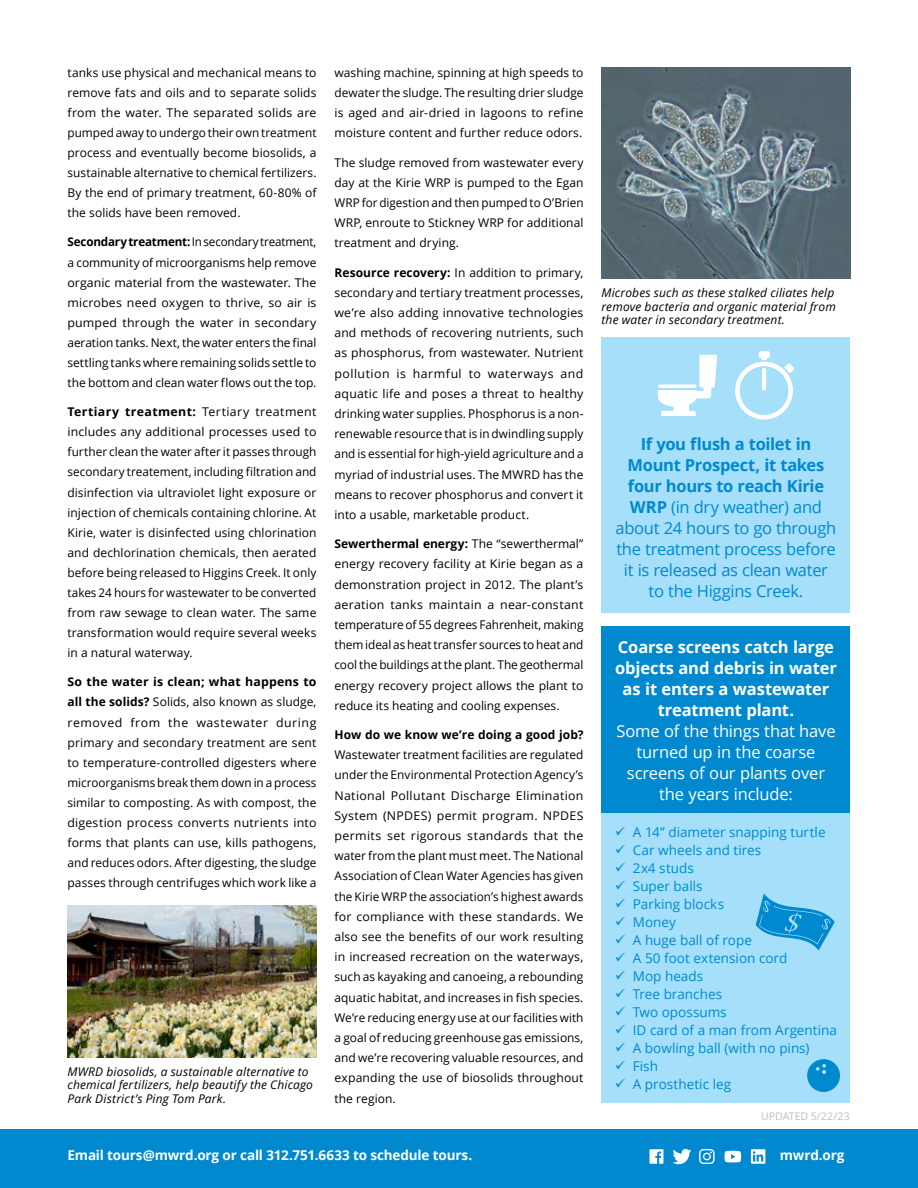
<style>
.page{position:relative;width:918px;height:1188px;background:#fff}
.page>*{position:absolute;margin:0;border:0;box-sizing:border-box;transform-origin:0 0}
.t1{font:16.5px/21px "Open Sans";letter-spacing:-.02em;color:#0089cf;text-align:center}
.t2{font:700 16.5px/21px "Open Sans";letter-spacing:-.01em;color:#fff;text-align:center}
.t3{font:13.5px/18px "Open Sans";color:#0089cf}
.t4{font:700 13.5px "Open Sans";letter-spacing:-.01em;color:#fff}
.t5{font:12px/20.2px "Open Sans";letter-spacing:.005em;color:#000;text-align:justify}
.t6{font:italic 12px/13.5px "Open Sans";letter-spacing:.015em;color:#000}
.t7{font:10.5px "Open Sans";color:#bcbec0}
.s1{font-weight:700}
.s2{font-weight:400}
</style>
<div class="page">
<div style="left:0;top:1130px;width:918px;height:58px;background:#0089cf"></div>
<svg style="left:650px;top:1149px;width:13px;height:15px"></svg>
<svg style="left:673px;top:1149px;width:18px;height:15px"></svg>
<svg style="left:724px;top:1151px;width:17px;height:11px"></svg>
<svg style="left:699px;top:1149px;width:16px;height:15px"></svg>
<svg style="left:751px;top:1149px;width:14px;height:15px"></svg>
<img style="left:68px;top:906px;width:248px;height:151px">
<div style="left:602px;top:813px;width:248px;height:289px;background:#a5dff9"></div>
<div style="left:602px;top:627px;width:248px;height:186px;background:#0089cf"></div>
<svg style="left:807px;top:1059px;width:33px;height:33px"></svg>
<svg style="left:756px;top:893px;width:79px;height:57px"></svg>
<div style="left:602px;top:338px;width:248px;height:275px;background:#a5dff9"></div>
<svg style="left:658px;top:355px;width:59px;height:61px"></svg>
<svg style="left:658px;top:384px;width:39px;height:4px"></svg>
<svg style="left:735px;top:351px;width:59px;height:69px"></svg>
<img style="left:602px;top:68px;width:248px;height:211px">
<p class="t5" style="left:68px;top:62px;width:251px">tanks use physical and mechanical means to remove fats and oils and to separate solids from the water. The separated solids are pumped away to undergo their own treatment process and eventually become biosolids, a sustainable alternative to chemical fertilizers.<br>By the end of primary treatment, 60-80% of the solids have been removed.</p>
<p class="t5" style="left:68px;top:232px;width:251px"><span class="s1">Secondary treatment:</span> In secondary treatment, a community of microorganisms help remove organic material from the wastewater. The microbes need oxygen to thrive, so air is pumped through the water in secondary aeration tanks. Next, the water enters the final settling tanks where remaining solids settle to the bottom and clean water flows out the top.</p>
<p class="t5" style="left:68px;top:401px;width:251px"><span class="s1">Tertiary treatment:</span> Tertiary treatment includes any additional processes used to further clean the water after it passes through secondary treatement, including filtration and disinfection via ultraviolet light exposure or injection of chemicals containing chlorine. At Kirie, water is disinfected using chlorination and dechlorination chemicals, then aerated before being released to Higgins Creek. It only takes 24 hours for wastewater to be converted from raw sewage to clean water. The same transformation would require several weeks in a natural waterway.</p>
<p class="t5" style="left:68px;top:672px;width:251px"><span class="s1">So the water is clean; what happens to all the solids?</span> Solids, also known as sludge, removed from the wastewater during primary and secondary treatment are sent to temperature-controlled digesters where microorganisms break them down in a process similar to composting. As with compost, the digestion process converts nutrients into forms that plants can use, kills pathogens, and reduces odors. After digesting, the sludge passes through centrifuges which work like a</p>
<p class="t6" style="left:68px;top:1064px;width:247px">MWRD biosolids, a sustainable alternative to chemical fertilizers, help beautify the Chicago<br>Park District’s Ping Tom Park.</p>
<p class="t5" style="left:334px;top:62px;width:251px">washing machine, spinning at high speeds to dewater the sludge. The resulting drier sludge is aged and air-dried in lagoons to refine moisture content and further reduce odors.</p>
<p class="t5" style="left:334px;top:152px;width:251px">The sludge removed from wastewater every day at the Kirie WRP is pumped to the Egan WRP for digestion and then pumped to O’Brien WRP, enroute to Stickney WRP for additional treatment and drying.</p>
<p class="t5" style="left:334px;top:262px;width:251px"><span class="s1">Resource recovery:</span> In addition to primary, secondary and tertiary treatment processes, we’re also adding innovative technologies and methods of recovering nutrients, such as phosphorus, from wastewater. Nutrient pollution is harmful to waterways and aquatic life and poses a threat to healthy drinking water supplies. Phosphorus is a non&shy;renewable resource that is in dwindling supply and is essential for high-yield agriculture and a myriad of industrial uses. The MWRD has the means to recover phosphorus and convert it into a usable, marketable product.</p>
<p class="t5" style="left:334px;top:533px;width:251px"><span class="s1">Sewerthermal energy:</span> The “sewerthermal” energy recovery facility at Kirie began as a demonstration project in 2012. The plant’s aeration tanks maintain a near-constant temperature of 55 degrees Fahrenheit, making them ideal as heat transfer sources to heat and cool the buildings at the plant. The geothermal energy recovery project allows the plant to reduce its heating and cooling expenses.</p>
<p class="t5" style="left:334px;top:724px;width:251px"><span class="s1">How do we know we’re doing a good job?<br></span>Wastewater treatment facilities are regulated under the Environmental Protection Agency’s National Pollutant Discharge Elimination System (NPDES) permit program. NPDES permits set rigorous standards that the water from the plant must meet. The National Association of Clean Water Agencies has given the Kirie WRP the association’s highest awards for compliance with these standards. We also see the benefits of our work resulting in increased recreation on the waterways, such as kayaking and canoeing, a rebounding aquatic habitat, and increases in fish species.<br>We’re reducing energy use at our facilities with a goal of reducing greenhouse gas emissions, and we’re recovering valuable resources, and expanding the use of biosolids throughout the region.</p>
<p class="t6" style="left:602px;top:286px;width:236px">Microbes such as these stalked ciliates help remove bacteria and organic material from the water in secondary treatment.</p>
<p class="t1" style="left:616px;top:433px;width:222px"><span class="s1">If you flush a toilet in<br>Mount Prospect, it takes four hours to reach Kirie<br>WRP</span> (in dry weather) and about 24 hours to go through the treatment process before it is released as clean water to the Higgins Creek.</p>
<p class="t2" style="left:615px;top:636px;width:223px">Coarse screens catch large objects and debris in water as it enters a wastewater treatment plant.<br><span class="s2">Some of the things that have turned up in the coarse screens of our plants over the years include:</span></p>
<p class="t3" style="left:633px;top:823px;width:206px">A 14” diameter snapping turtle<br>Car wheels and tires<br>2x4 studs<br>Super balls<br>Parking blocks<br>Money<br>A huge ball of rope<br>A 50 foot extension cord<br>Mop heads<br>Tree branches<br>Two opossums<br>ID card of a man from Argentina<br>A bowling ball (with no pins)<br>Fish<br>A prosthetic leg</p>
<p class="t7" style="left:761px;top:1109px;width:90px">UPDATED 5/22/23</p>
<p class="t4" style="left:68px;top:1146px;width:406px">Email tours@mwrd.org or call 312.751.6633 to schedule tours.</p>
<p class="t4" style="left:780px;top:1146px;width:66px">mwrd.org</p>
</div>
